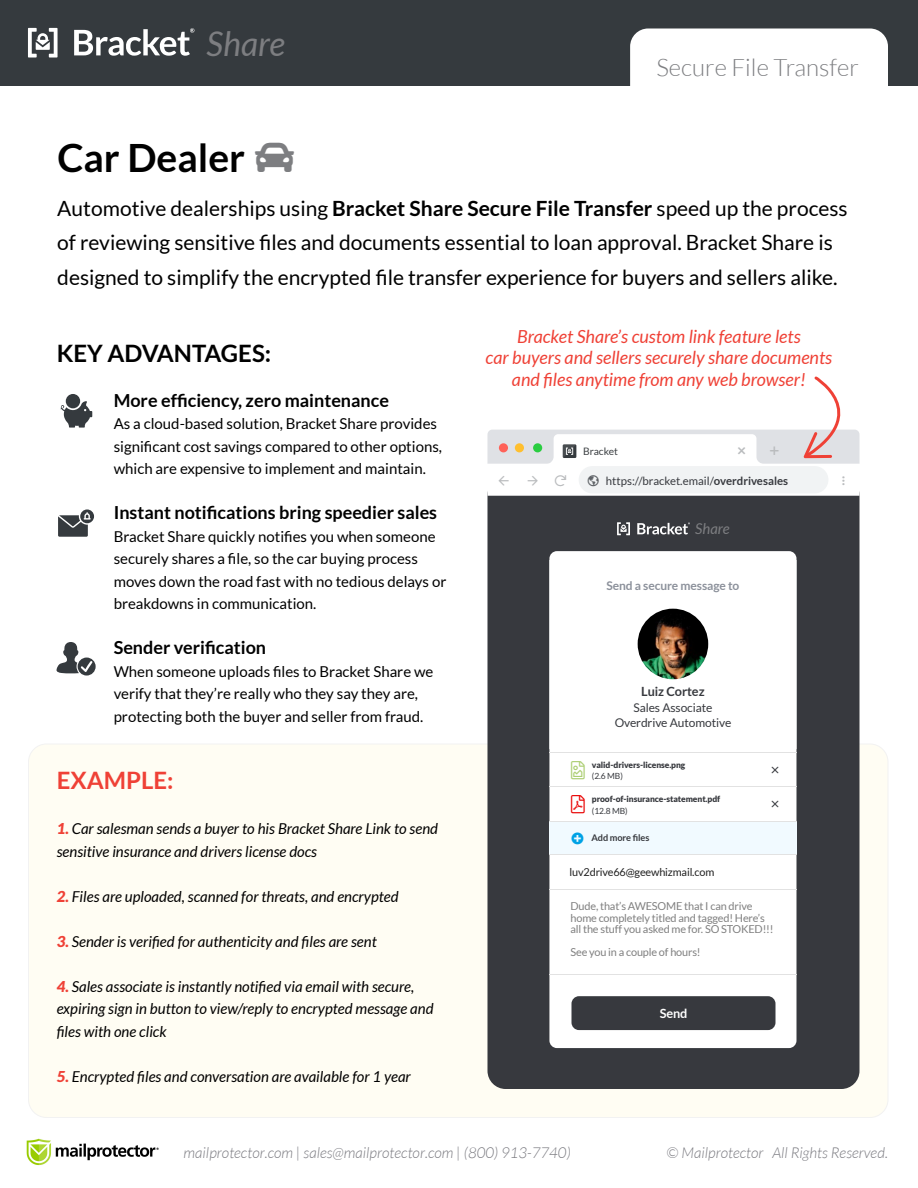
<style>
.page{position:relative;width:918px;height:1188px;background:#fff}
.page>*{position:absolute;margin:0;border:0;box-sizing:border-box;transform-origin:0 0}
.t1{font:700 39px "Lato";color:#000}
.t2{font:italic 33.9px "Lato";color:#7d7e81}
.t3{font:300 24px "Lato";color:#7d7e81}
.t4{font:700 24px "Lato";color:#000}
.t5{font:700 24px "Lato";color:#ef4136}
.t6{font:21px/34.5px "Lato";color:#000}
.t7{font:italic 18px/21.6px "Lato";color:#ef4136;text-align:center}
.t8{font:700 18px "Lato";color:#000}
.t9{font:15px/22.5px "Lato";color:#000}
.t10{font:italic 15px/22.5px "Lato";color:#000}
.t11{font:italic 300 15px "Lato";color:#7a7a80}
.t12{font:italic 14.85px "Lato";color:#7d7e81}
.t13{font:700 12.75px "Lato";letter-spacing:-.005em;color:#37393e}
.t14{font:700 12.75px "Lato";color:#fff}
.t15{font:12px/15.6px "Lato";letter-spacing:-.005em;color:#37393e;text-align:center}
.t16{font:700 12px "Lato";letter-spacing:-.005em;color:#8c919b}
.t17{font:11.4px "Lato";color:#37393e}
.t18{font:10.95px/11.2px "Lato";letter-spacing:-.015em;color:#7f7f7f}
.t19{font:10.95px "Lato";letter-spacing:-.015em;color:#212121}
.t20{font:10.2px "Lato";color:#3c4043}
.t21{font:700 9.15px "Lato";letter-spacing:-.01em;color:#37393e}
.t22{font:900 8.4px "Lato";letter-spacing:-.01em;color:#37393e}
.t23{font:8.4px "Lato";color:#37393e}
.s1{font-weight:700}
.s2{font-weight:900;color:#ef4136}
</style>
<div class="page">
<div style="left:28px;top:744px;width:860px;height:374px;background:#fffdf3;border-radius:18px"></div>
<div style="left:0;top:0;width:918px;height:86px;background:#353a3e"></div>
<svg style="left:28px;top:28px;width:30px;height:30px"></svg>
<svg style="left:74px;top:28px;width:120px;height:28px"></svg>
<div style="left:487px;top:477px;width:372px;height:612px;background:#37393e;border-radius:18px"></div>
<div style="left:549px;top:551px;width:247px;height:497px;background:#fff;border-radius:8px"></div>
<svg style="left:617px;top:522px;width:13px;height:13px"></svg>
<svg style="left:637px;top:522px;width:53px;height:12px"></svg>
<svg style="left:549px;top:560px;width:160px;height:189px"></svg>
<hr style="left:549px;top:752px;width:247px;height:1px;background:#e2e2e2">
<hr style="left:549px;top:787px;width:247px;height:1px;background:#e2e2e2">
<div style="left:550px;top:821px;width:247px;height:34px;background:#f1faff"></div>
<hr style="left:549px;top:821px;width:247px;height:1px;background:#e2e2e2">
<hr style="left:549px;top:854px;width:247px;height:1px;background:#e2e2e2">
<hr style="left:549px;top:889px;width:247px;height:1px;background:#e2e2e2">
<hr style="left:549px;top:974px;width:247px;height:1px;background:#e2e2e2">
<div style="left:572px;top:996px;width:204px;height:34px;background:#37393e;border-radius:8px"></div>
<svg style="left:56px;top:642px;width:40px;height:34px"></svg>
<svg style="left:60px;top:394px;width:32px;height:34px"></svg>
<svg style="left:58px;top:509px;width:36px;height:28px"></svg>
<div style="left:630px;top:28px;width:258px;height:86px;background:#fff;border-radius:18px"></div>
<img style="left:26px;top:1138px;width:133px;height:28px">
<svg style="left:488px;top:376px;width:372px;height:120px"></svg>
<h2 class="t2" style="left:207px;top:25px;width:80px">Share</h2>
<h3 class="t3" style="left:656px;top:54px;width:204px">Secure File Transfer</h3>
<h1 class="t1" style="left:57px;top:135px;width:189px">Car Dealer</h1>
<p class="t6" style="left:57px;top:191px;width:792px">Automotive dealerships using <span class="s1">Bracket Share Secure File Transfer</span> speed up the process of reviewing sensitive files and documents essential to loan approval. Bracket Share is designed to simplify the encrypted file transfer experience for buyers and sellers alike.</p>
<h3 class="t4" style="left:57px;top:339px;width:216px">KEY ADVANTAGES:</h3>
<p class="t8" style="left:114px;top:390px;width:277px">More efficiency, zero maintenance</p>
<p class="t9" style="left:114px;top:413px;width:330px">As a cloud-based solution, Bracket Share provides significant cost savings compared to other options, which are expensive to implement and maintain.</p>
<p class="t8" style="left:114px;top:503px;width:325px">Instant notifications bring speedier sales</p>
<p class="t9" style="left:114px;top:525px;width:334px">Bracket Share quickly notifies you when someone securely shares a file, so the car buying process moves down the road fast with no tedious delays or breakdowns in communication.</p>
<p class="t8" style="left:114px;top:638px;width:154px">Sender verification</p>
<p class="t9" style="left:114px;top:660px;width:321px">When someone uploads files to Bracket Share we verify that they’re really who they say they are, protecting both the buyer and seller from fraud.</p>
<h3 class="t5" style="left:57px;top:767px;width:118px">EXAMPLE:</h3>
<p class="t10" style="left:57px;top:818px;width:383px"><span class="s2">1.</span> Car salesman sends a buyer to his Bracket Share Link to send sensitive insurance and drivers license docs</p>
<p class="t10" style="left:57px;top:886px;width:344px"><span class="s2">2.</span> Files are uploaded, scanned for threats, and encrypted</p>
<p class="t10" style="left:57px;top:931px;width:322px"><span class="s2">3.</span> Sender is verified for authenticity and files are sent</p>
<p class="t10" style="left:57px;top:976px;width:378px"><span class="s2">4.</span> Sales associate is instantly notified via email with secure, expiring sign in button to view/reply to encrypted message and files with one click</p>
<p class="t10" style="left:57px;top:1066px;width:356px"><span class="s2">5.</span> Encrypted files and conversation are available for 1 year</p>
<p class="t7" style="left:486px;top:326px;width:348px">Bracket Share’s custom link feature lets<br>car buyers and sellers securely share documents and files anytime from any web browser!</p>
<p class="t20" style="left:583px;top:446px;width:36px">Bracket</p>
<p class="t17" style="left:606px;top:474px;width:184px">https://bracket.email/<span class="s1">overdrivesales</span></p>
<p class="t12" style="left:695px;top:521px;width:36px">Share</p>
<p class="t16" style="left:606px;top:579px;width:134px">Send a secure message to</p>
<p class="t13" style="left:641px;top:684px;width:65px">Luiz Cortez</p>
<p class="t15" style="left:615px;top:700px;width:118px">Sales Associate<br>Overdrive Automotive</p>
<p class="t22" style="left:592px;top:760px;width:95px">valid-drivers-license.png</p>
<p class="t23" style="left:592px;top:771px;width:33px">(2.6 MB)</p>
<p class="t22" style="left:592px;top:794px;width:130px">proof-of-insurance-statement.pdf</p>
<p class="t23" style="left:592px;top:806px;width:37px">(12.8 MB)</p>
<p class="t21" style="left:591px;top:833px;width:59px">Add more files</p>
<p class="t19" style="left:570px;top:866px;width:146px">luv2drive66@geewhizmail.com</p>
<p class="t18" style="left:571px;top:901px;width:205px">Dude, that’s AWESOME that I can drive home completely titled and tagged! Here’s all the stuff you asked me for. SO STOKED!!!</p>
<p class="t18" style="left:571px;top:946px;width:132px">See you in a couple of hours!</p>
<p class="t14" style="left:660px;top:1006px;width:29px">Send</p>
<p class="t11" style="left:184px;top:1145px;width:389px">mailprotector.com | sales@mailprotector.com | (800) 913-7740)</p>
<p class="t11" style="left:667px;top:1145px;width:223px">© Mailprotector All Rights Reserved.</p>
</div>
